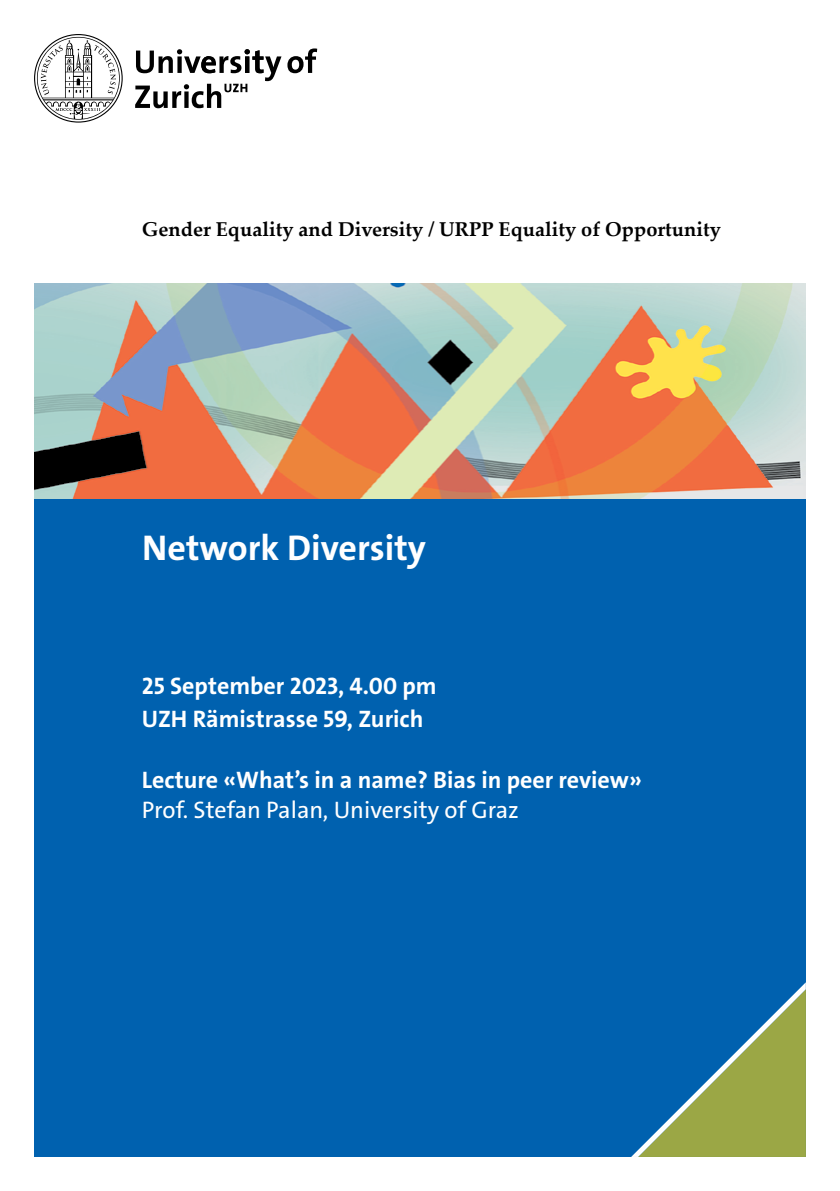
<style>
.page{position:relative;width:840px;height:1191px;background:#fff}
.page>*{position:absolute;margin:0;border:0;box-sizing:border-box;transform-origin:0 0}
.t1{font:36px "The Sans LP7 Bld";color:#fff}
.t2{font:24px/32.8px "The Sans LP7 Bld";color:#fff}
.t3{font:24px "The Sans LP5 Plain";color:#fff}
.t4{font:700 20px "Palatino Linotype";color:#000}
</style>
<div class="page">
<img style="left:34px;top:283px;width:771px;height:216px">
<div style="left:34px;top:499px;width:771px;height:658px;background:#0061af"></div>
<svg style="left:631px;top:983px;width:174px;height:174px"></svg>
<svg style="left:34px;top:34px;width:283px;height:89px"></svg>
<p class="t4" style="left:142px;top:215px;width:580px">Gender Equality and Diversity / URPP Equality of Opportunity</p>
<h1 class="t1" style="left:142px;top:521px;width:160px">Doku Titel</h1>
<h1 class="t1" style="left:142px;top:524px;width:285px">Network Diversity</h1>
<p class="t2" style="left:142px;top:669px;width:296px">25 September 2023, 4.00 pm<br>UZH Rämistrasse 59, Zurich</p>
<p class="t2" style="left:142px;top:764px;width:501px">Lecture «What’s in a name? Bias in peer review»</p>
<p class="t3" style="left:142px;top:794px;width:378px">Prof. Stefan Palan, University of Graz</p>
</div>
